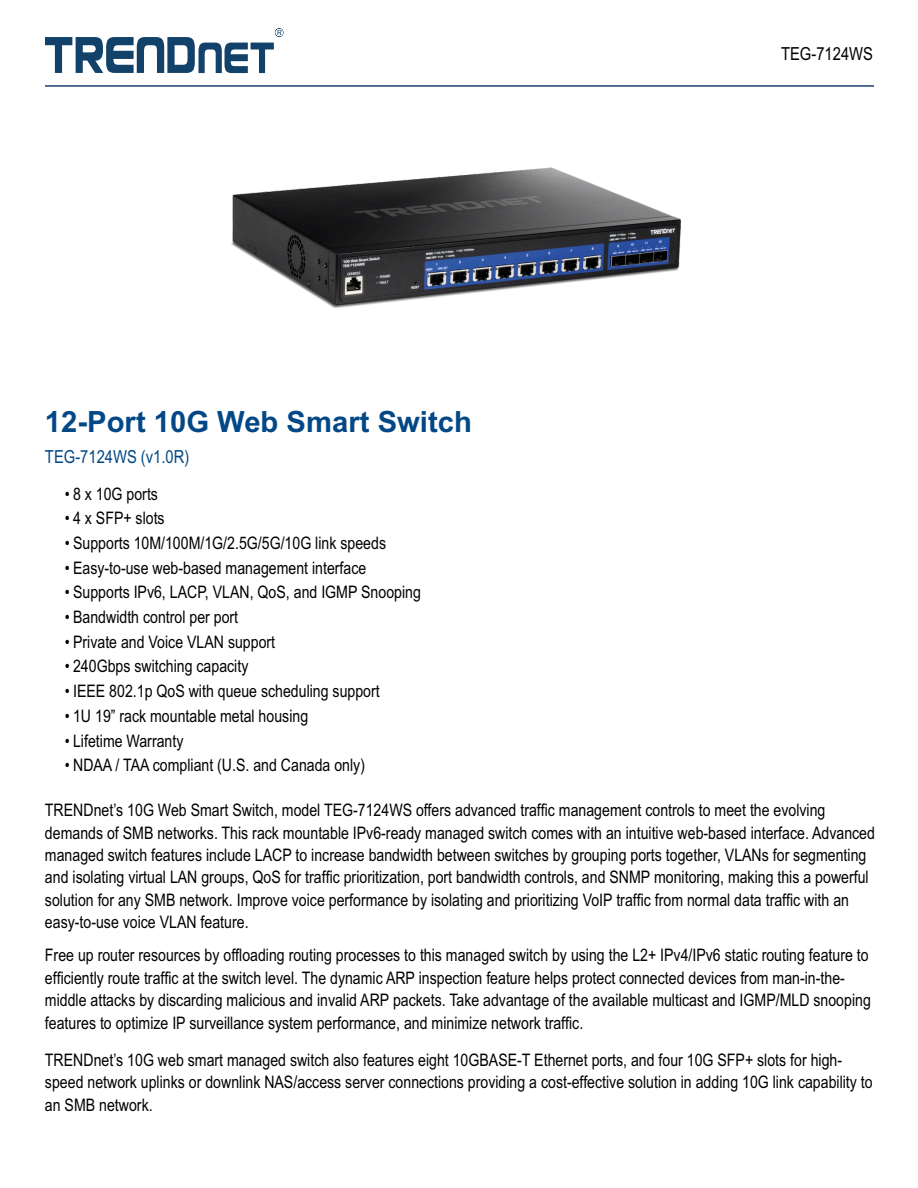
<style>
.page{position:relative;width:918px;height:1188px;background:#fff}
.page>*{position:absolute;margin:0;border:0;box-sizing:border-box;transform-origin:0 0}
.t1{font:700 29.25px "Arial";color:#034886}
.t2{font:18px "Arial Narrow";color:#034886}
.t3{font:18px "Arial Narrow";color:#000}
.t4{font:17.25px/22.5px "Arial Narrow";color:#000}
</style>
<div class="page">
<svg style="left:45px;top:37px;width:186px;height:36px"></svg>
<img style="left:231px;top:28px;width:450px;height:280px">
<hr style="left:45px;top:85px;width:829px;height:2px;background:#32537d">
<p class="t3" style="left:781px;top:47px;width:93px">TEG-7124WS</p>
<h1 class="t1" style="left:45px;top:411px;width:428px">12-Port 10G Web Smart Switch</h1>
<p class="t2" style="left:45px;top:450px;width:146px">TEG-7124WS (v1.0R)</p>
<p class="t4" style="left:65px;top:484px;width:95px">• 8 x 10G ports</p>
<p class="t4" style="left:65px;top:509px;width:101px">• 4 x SFP+ slots</p>
<p class="t4" style="left:65px;top:533px;width:323px">• Supports 10M/100M/1G/2.5G/5G/10G link speeds</p>
<p class="t4" style="left:65px;top:558px;width:303px">• Easy-to-use web-based management interface</p>
<p class="t4" style="left:65px;top:583px;width:358px">• Supports IPv6, LACP, VLAN, QoS, and IGMP Snooping</p>
<p class="t4" style="left:65px;top:607px;width:175px">• Bandwidth control per port</p>
<p class="t4" style="left:65px;top:632px;width:212px">• Private and Voice VLAN support</p>
<p class="t4" style="left:65px;top:657px;width:185px">• 240Gbps switching capacity</p>
<p class="t4" style="left:65px;top:681px;width:317px">• IEEE 802.1p QoS with queue scheduling support</p>
<p class="t4" style="left:65px;top:706px;width:245px">• 1U 19” rack mountable metal housing</p>
<p class="t4" style="left:65px;top:731px;width:120px">• Lifetime Warranty</p>
<p class="t4" style="left:65px;top:755px;width:302px">• NDAA / TAA compliant (U.S. and Canada only)</p>
<p class="t4" style="left:45px;top:800px;width:832px">TRENDnet’s 10G Web Smart Switch, model TEG-7124WS offers advanced traffic management controls to meet the evolving demands of SMB networks. This rack mountable IPv6-ready managed switch comes with an intuitive web-based interface. Advanced managed switch features include LACP to increase bandwidth between switches by grouping ports together, VLANs for segmenting and isolating virtual LAN groups, QoS for traffic prioritization, port bandwidth controls, and SNMP monitoring, making this a powerful solution for any SMB network. Improve voice performance by isolating and prioritizing VoIP traffic from normal data traffic with an easy-to-use voice VLAN feature.</p>
<p class="t4" style="left:45px;top:946px;width:827px">Free up router resources by offloading routing processes to this managed switch by using the L2+ IPv4/IPv6 static routing feature to efficiently route traffic at the switch level. The dynamic ARP inspection feature helps protect connected devices from man-in-the&shy;middle attacks by discarding malicious and invalid ARP packets. Take advantage of the available multicast and IGMP/MLD snooping features to optimize IP surveillance system performance, and minimize network traffic.</p>
<p class="t4" style="left:45px;top:1050px;width:829px">TRENDnet’s 10G web smart managed switch also features eight 10GBASE-T Ethernet ports, and four 10G SFP+ slots for high&shy;speed network uplinks or downlink NAS/access server connections providing a cost-effective solution in adding 10G link capability to an SMB network.</p>
</div>
